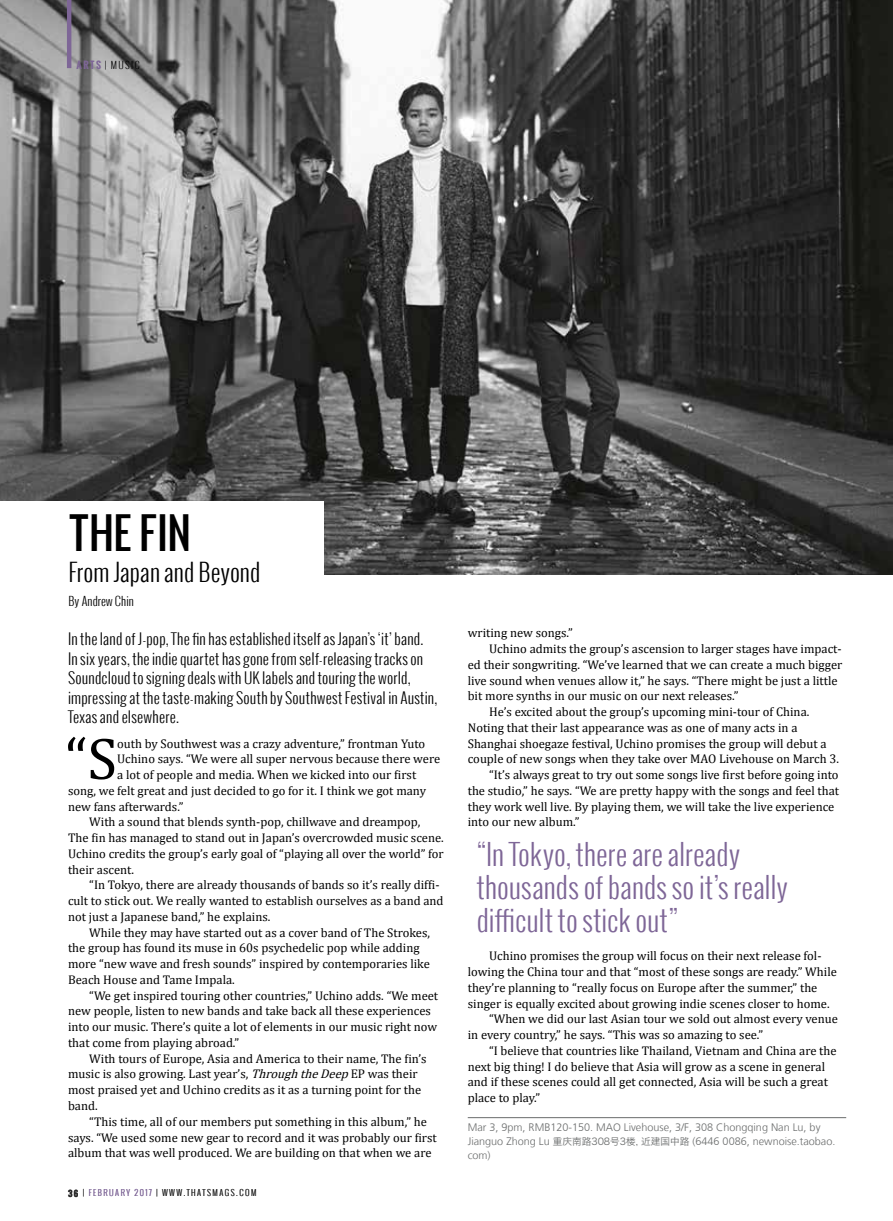
<style>
.page{position:relative;width:893px;height:1221px;background:#fff}
.page>*{position:absolute;margin:0;border:0;box-sizing:border-box;transform-origin:0 0}
.t1{font:59.85px "Cambria";color:#000}
.t2{font:42px "Oswald";color:#000}
.t3{font:300 28.5px/33px "Oswald";letter-spacing:-.005em;color:#7e6697}
.t4{font:300 24px "Oswald";letter-spacing:-.005em;color:#000}
.t5{font:300 15px/19.5px "Oswald";letter-spacing:.01em;color:#000}
.t6{font:12.6px "Cambria";color:#000}
.t7{font:300 12px "Oswald";color:#000}
.t8{font:300 10.8px/14.2px "Frutiger LT";color:#6a6c6c}
.t9{font:300 9.6px "Oswald";letter-spacing:.15em;color:#000}
.t10{font:300 8.25px "Oswald";letter-spacing:.18em;color:#7e6697}
.t11{font:300 8.25px "Oswald";letter-spacing:.18em;color:#2a2a2a}
.s1{font-weight:700;color:#7e6697}
.s2{font-style:italic}
.s3{font-weight:700;color:#2a2a2a}
.s4{color:#2a2a2a}
.s5{font-family:"Hiragino Sans GB W3";font-weight:400;font-size:9.6px}
</style>
<div class="page">
<img style="left:0;top:0;width:893px;height:574px">
<div style="left:0;top:500px;width:324px;height:137px;background:#fff"></div>
<hr style="left:468px;top:1117px;width:378px;height:1px;background:#6a6c6c">
<hr style="left:67px;top:0;width:4px;height:68px;background:#7e6697">
<p class="t9" style="left:77px;top:58px;width:64px"><span class="s1">ARTS</span> | music</p>
<h2 class="t2" style="left:69px;top:500px;width:119px">The Fin</h2>
<h3 class="t4" style="left:69px;top:555px;width:194px">From Japan and Beyond</h3>
<p class="t7" style="left:69px;top:592px;width:67px">By Andrew Chin</p>
<p class="t5" style="left:68px;top:629px;width:371px">In the land of J-pop, The fin has established itself as Japan’s ‘it’ band.<br>In six years, the indie quartet has gone from self-releasing tracks on Soundcloud to signing deals with UK labels and touring the world, impressing at the taste-making South by Southwest Festival in Austin, Texas and elsewhere.</p>
<h1 class="t1" style="left:65px;top:723px;width:54px">“S</h1>
<p class="t6" style="left:117px;top:735px;width:310px">outh by Southwest was a crazy adventure,” frontman Yuto</p>
<p class="t6" style="left:117px;top:751px;width:325px">Uchino says. “We were all super nervous because there were</p>
<p class="t6" style="left:117px;top:767px;width:301px">a lot of people and media. When we kicked into our first</p>
<p class="t6" style="left:68px;top:783px;width:360px">song, we felt great and just decided to go for it. I think we got many</p>
<p class="t6" style="left:68px;top:798px;width:117px">new fans afterwards.”</p>
<p class="t6" style="left:89px;top:814px;width:333px">With a sound that blends synth-pop, chillwave and dreampop,</p>
<p class="t6" style="left:68px;top:830px;width:377px">The fin has managed to stand out in Japan’s overcrowded music scene.</p>
<p class="t6" style="left:68px;top:846px;width:377px">Uchino credits the group’s early goal of “playing all over the world” for</p>
<p class="t6" style="left:68px;top:861px;width:68px">their ascent.</p>
<p class="t6" style="left:89px;top:877px;width:352px">“In Tokyo, there are already thousands of bands so it’s really diffi-</p>
<p class="t6" style="left:68px;top:893px;width:377px">cult to stick out. We really wanted to establish ourselves as a band and</p>
<p class="t6" style="left:68px;top:909px;width:204px">not just a Japanese band,” he explains.</p>
<p class="t6" style="left:89px;top:924px;width:342px">While they may have started out as a cover band of The Strokes,</p>
<p class="t6" style="left:68px;top:940px;width:353px">the group has found its muse in 60s psychedelic pop while adding</p>
<p class="t6" style="left:68px;top:956px;width:363px">more “new wave and fresh sounds” inspired by contemporaries like</p>
<p class="t6" style="left:68px;top:972px;width:168px">Beach House and Tame Impala.</p>
<p class="t6" style="left:89px;top:987px;width:350px">“We get inspired touring other countries,” Uchino adds. “We meet</p>
<p class="t6" style="left:68px;top:1003px;width:364px">new people, listen to new bands and take back all these experiences</p>
<p class="t6" style="left:68px;top:1019px;width:371px">into our music. There’s quite a lot of elements in our music right now</p>
<p class="t6" style="left:68px;top:1035px;width:173px">that come from playing abroad.”</p>
<p class="t6" style="left:89px;top:1050px;width:339px">With tours of Europe, Asia and America to their name, The fin’s</p>
<p class="t6" style="left:68px;top:1066px;width:351px">music is also growing. Last year’s, <span class="s2">ThroughtheDeep</span>EP was their</p>
<p class="t6" style="left:68px;top:1082px;width:355px">most praised yet and Uchino credits as it as a turning point for the</p>
<p class="t6" style="left:68px;top:1098px;width:31px">band.</p>
<p class="t6" style="left:89px;top:1113px;width:339px">“This time, all of our members put something in this album,” he</p>
<p class="t6" style="left:68px;top:1129px;width:370px">says. “We used some new gear to record and it was probably our first</p>
<p class="t6" style="left:68px;top:1145px;width:365px">album that was well produced. We are building on that when we are</p>
<p class="t10" style="left:68px;top:1187px;width:102px"><span class="s3">36</span> <span class="s4">|</span> Feb ruary 2017 <span class="s4">| www</span></p>
<p class="t11" style="left:184px;top:1187px;width:74px">.thatsmags.c om</p>
<p class="t11" style="left:162px;top:1187px;width:8px">ww</p>
<p class="t6" style="left:468px;top:625px;width:107px">writing new songs.”</p>
<p class="t6" style="left:489px;top:641px;width:354px">Uchino admits the group’s ascension to larger stages have impact-</p>
<p class="t6" style="left:468px;top:657px;width:376px">ed their songwriting. “We’ve learned that we can create a much bigger</p>
<p class="t6" style="left:468px;top:672px;width:371px">live sound when venues allow it,” he says. “There might be just a little</p>
<p class="t6" style="left:468px;top:688px;width:272px">bit more synths in our music on our next releases.”</p>
<p class="t6" style="left:489px;top:704px;width:322px">He’s excited about the group’s upcoming mini-tour of China.</p>
<p class="t6" style="left:468px;top:720px;width:331px">Noting that their last appearance was as one of many acts in a</p>
<p class="t6" style="left:468px;top:735px;width:360px">Shanghai shoegaze festival, Uchino promises the group will debut a</p>
<p class="t6" style="left:468px;top:751px;width:373px">couple of new songs when they take over MAO Livehouse on March 3.</p>
<p class="t6" style="left:489px;top:767px;width:351px">“It’s always great to try out some songs live first before going into</p>
<p class="t6" style="left:468px;top:783px;width:373px">the studio,” he says. “We are pretty happy with the songs and feel that</p>
<p class="t6" style="left:468px;top:798px;width:368px">they work well live. By playing them, we will take the live experience</p>
<p class="t6" style="left:468px;top:814px;width:113px">into our new album.”</p>
<h3 class="t3" style="left:477px;top:837px;width:313px">“In Tokyo, there are already thousands of bands so it’s really difficult to stick out”</h3>
<p class="t6" style="left:489px;top:948px;width:334px">Uchino promises the group will focus on their next release fol-</p>
<p class="t6" style="left:468px;top:964px;width:371px">lowing the China tour and that “most of these songs are ready.” While</p>
<p class="t6" style="left:468px;top:980px;width:351px">they’re planning to “really focus on Europe after the summer,” the</p>
<p class="t6" style="left:468px;top:995px;width:363px">singer is equally excited about growing indie scenes closer to home.</p>
<p class="t6" style="left:489px;top:1011px;width:350px">“When we did our last Asian tour we sold out almost every venue</p>
<p class="t6" style="left:468px;top:1027px;width:297px">in every country,” he says. “This was so amazing to see.”</p>
<p class="t6" style="left:489px;top:1043px;width:349px">“I believe that countries like Thailand, Vietnam and China are the</p>
<p class="t6" style="left:468px;top:1058px;width:359px">next big thing! I do believe that Asia will grow as a scene in general</p>
<p class="t6" style="left:468px;top:1074px;width:362px">and if these scenes could all get connected, Asia will be such a great</p>
<p class="t6" style="left:468px;top:1090px;width:74px">place to play.”</p>
<p class="t8" style="left:468px;top:1119px;width:369px">Mar 3, 9pm, RMB120-150. MAO Livehouse, 3/F, 308 Chongqing Nan Lu, by<br>Jianguo Zhong Lu <span class="s5">重庆南路308号3楼, 近建国中路</span> (6446 0086, newnoise.taobao. com)</p>
</div>
